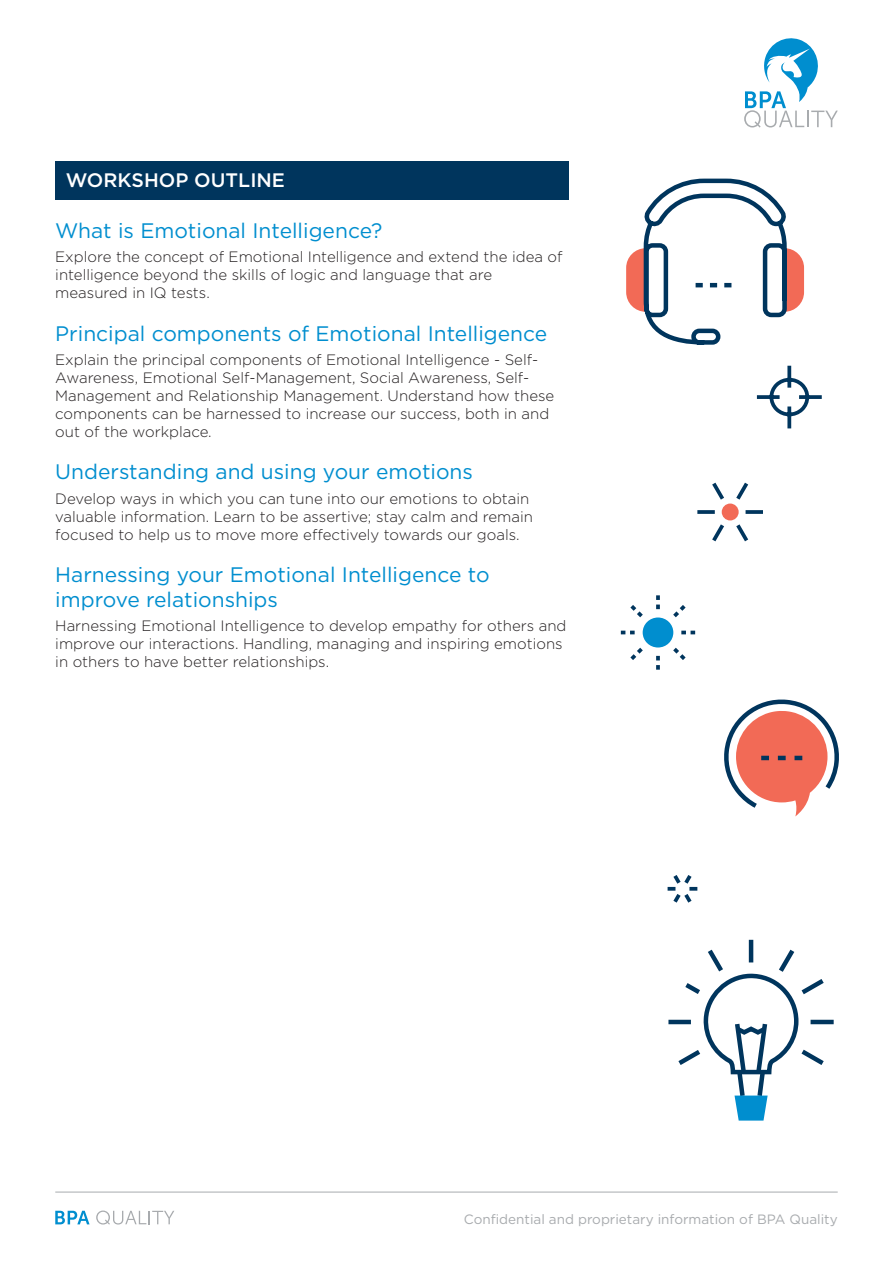
<style>
.page{position:relative;width:893px;height:1263px;background:#fff}
.page>*{position:absolute;margin:0;border:0;box-sizing:border-box;transform-origin:0 0}
.t1{font:21px/25.2px "Gotham";color:#008ecf}
.t2{font:500 19.5px "Gotham";color:#fff}
.t3{font:300 15px/18px "Gotham";color:#231f20}
.t4{font:13.5px "Gotham";color:#a8abae}
</style>
<div class="page">
<svg style="left:626px;top:178px;width:178px;height:167px"></svg>
<svg style="left:756px;top:365px;width:66px;height:64px"></svg>
<div style="left:643px;top:617px;width:30px;height:30px;background:#008ecf;border-radius:50%"></div>
<svg style="left:681px;top:631px;width:14px;height:3px"></svg>
<svg style="left:673px;top:605px;width:13px;height:13px"></svg>
<svg style="left:656px;top:595px;width:4px;height:14px"></svg>
<svg style="left:630px;top:605px;width:13px;height:13px"></svg>
<svg style="left:621px;top:631px;width:14px;height:3px"></svg>
<svg style="left:630px;top:647px;width:13px;height:13px"></svg>
<svg style="left:656px;top:656px;width:4px;height:14px"></svg>
<svg style="left:673px;top:647px;width:13px;height:13px"></svg>
<svg style="left:697px;top:482px;width:66px;height:60px"></svg>
<div style="left:722px;top:503px;width:17px;height:17px;background:#f26a56;border-radius:50%"></div>
<svg style="left:667px;top:875px;width:31px;height:28px"></svg>
<svg style="left:724px;top:699px;width:115px;height:117px"></svg>
<svg style="left:668px;top:939px;width:166px;height:181px"></svg>
<div style="left:55px;top:162px;width:513px;height:38px;background:#00355d"></div>
<svg style="left:744px;top:38px;width:94px;height:90px"></svg>
<svg style="left:55px;top:1211px;width:35px;height:13px"></svg>
<svg style="left:96px;top:1210px;width:78px;height:14px"></svg>
<hr style="left:55px;top:1192px;width:783px;height:1px;background:#a8abae">
<p class="t2" style="left:66px;top:167px;width:221px">WORKSHOP OUTLINE</p>
<p class="t1" style="left:55px;top:217px;width:329px">What is Emotional Intelligence?</p>
<p class="t3" style="left:55px;top:248px;width:509px">Explore the concept of Emotional Intelligence and extend the idea of intelligence beyond the skills of logic and language that are measured in IQ tests.</p>
<p class="t1" style="left:55px;top:320px;width:494px">Principal components of Emotional Intelligence</p>
<p class="t3" style="left:55px;top:350px;width:501px">Explain the principal components of Emotional Intelligence - Self-Awareness, Emotional Self-Management, Social Awareness, Self-Management and Relationship Management. Understand how these components can be harnessed to increase our success, both in and out of the workplace.</p>
<p class="t1" style="left:55px;top:459px;width:419px">Understanding and using your emotions</p>
<p class="t3" style="left:55px;top:489px;width:479px">Develop ways in which you can tune into our emotions to obtain valuable information. Learn to be assertive; stay calm and remain focused to help us to move more effectively towards our goals.</p>
<p class="t1" style="left:55px;top:561px;width:436px">Harnessing your Emotional Intelligence to improve relationships</p>
<p class="t3" style="left:55px;top:617px;width:513px">Harnessing Emotional Intelligence to develop empathy for others and improve our interactions. Handling, managing and inspiring emotions in others to have better relationships.</p>
<p class="t4" style="left:464px;top:1210px;width:375px">Confidential and proprietary information of BPA Quality</p>
</div>
